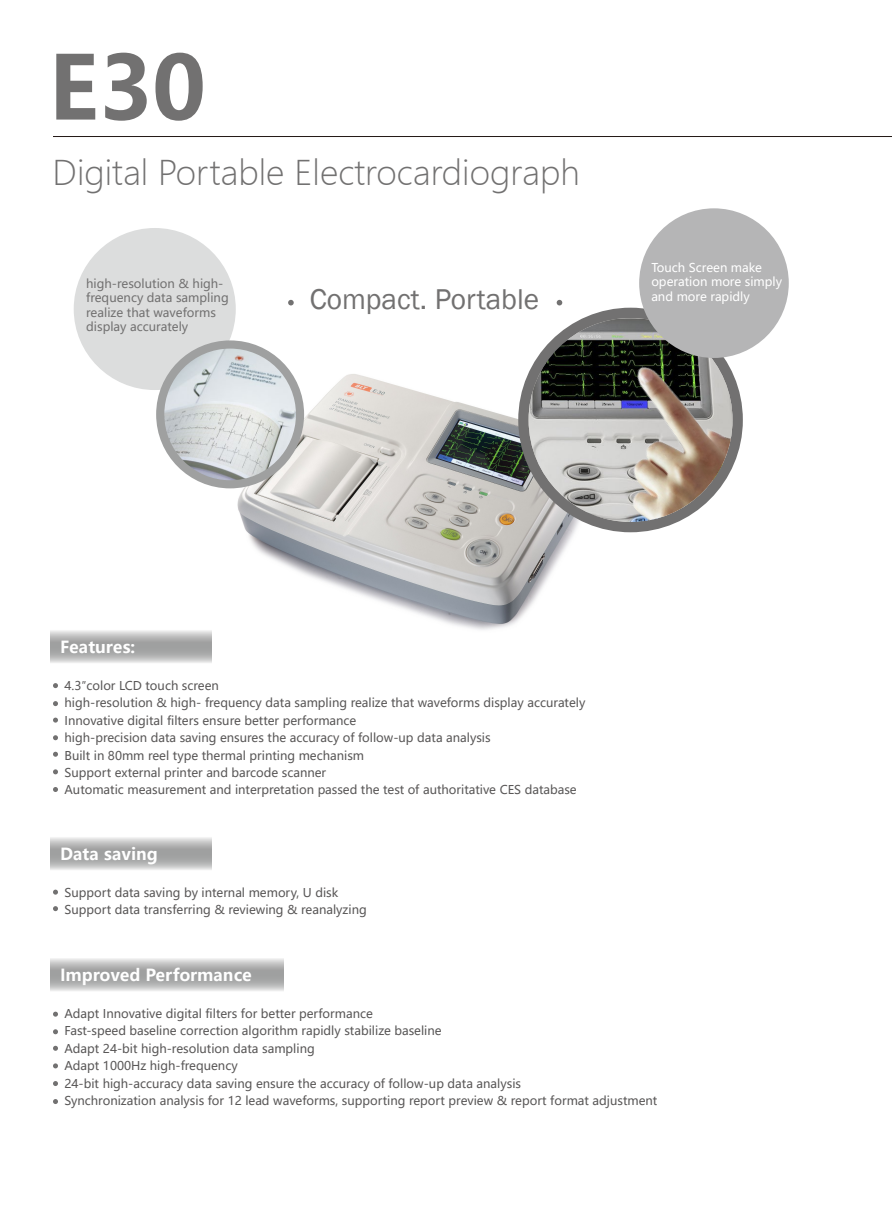
<style>
.page{position:relative;width:892px;height:1212px;background:#fff}
.page>*{position:absolute;margin:0;border:0;box-sizing:border-box;transform-origin:0 0}
.t1{font:700 87px "Microsoft Ya Hei";color:#727171}
.t2{font:300 33.6px "Microsoft Ya Hei";color:#727171}
.t3{font:29.4px "Franklin Gothic";color:#727171}
.t4{font:700 16.5px "Microsoft Ya Hei";color:#fff}
.t5{font:12px/17.4px "Microsoft Ya Hei";color:#595757}
.t6{font:12px/14.4px "Microsoft Ya Hei";color:#727171}
.t7{font:12px/14.4px "Microsoft Ya Hei";color:#fff}
</style>
<div class="page">
<hr style="left:53px;top:136px;width:839px;height:1px;background:#231815">
<svg style="left:50px;top:630px;width:162px;height:14px;background:#c0c0c0"></svg>
<svg style="left:50px;top:644px;width:162px;height:19px;background:#b3b4b4"></svg>
<svg style="left:557px;top:300px;width:5px;height:5px"></svg>
<svg style="left:288px;top:300px;width:6px;height:5px"></svg>
<img style="left:231px;top:352px;width:376px;height:278px">
<img style="left:362px;top:524px;width:10px;height:14px">
<svg style="left:362px;top:504px;width:10px;height:6px"></svg>
<div style="left:518px;top:308px;width:225px;height:224px;background:#727171;border-radius:50%"></div>
<img style="left:528px;top:318px;width:204px;height:204px;border-radius:102px">
<img style="left:568px;top:349px;width:164px;height:172px">
<div style="left:639px;top:208px;width:150px;height:150px;background:#b5b5b6;border-radius:50%"></div>
<svg style="left:50px;top:837px;width:162px;height:14px;background:#c1c1c1"></svg>
<svg style="left:50px;top:851px;width:162px;height:19px;background:#b3b4b4"></svg>
<svg style="left:50px;top:958px;width:233px;height:14px;background:#c1c1c1"></svg>
<svg style="left:50px;top:972px;width:233px;height:19px;background:#b3b4b4"></svg>
<div style="left:74px;top:228px;width:162px;height:162px;background:#dcdddd;border-radius:50%"></div>
<div style="left:156px;top:340px;width:148px;height:148px;background:#9fa0a0;border-radius:50%"></div>
<img style="left:164px;top:349px;width:132px;height:131px;border-radius:66px">
<svg style="left:53px;top:683px;width:5px;height:5px"></svg>
<svg style="left:53px;top:701px;width:5px;height:5px"></svg>
<svg style="left:53px;top:717px;width:5px;height:6px"></svg>
<svg style="left:53px;top:735px;width:5px;height:5px"></svg>
<svg style="left:53px;top:752px;width:5px;height:5px"></svg>
<svg style="left:53px;top:769px;width:5px;height:5px"></svg>
<svg style="left:53px;top:787px;width:5px;height:5px"></svg>
<svg style="left:53px;top:1011px;width:5px;height:6px"></svg>
<svg style="left:53px;top:1029px;width:5px;height:5px"></svg>
<svg style="left:53px;top:1046px;width:5px;height:5px"></svg>
<svg style="left:53px;top:1063px;width:5px;height:5px"></svg>
<svg style="left:53px;top:1081px;width:5px;height:5px"></svg>
<svg style="left:53px;top:1099px;width:5px;height:5px"></svg>
<svg style="left:53px;top:889px;width:5px;height:6px"></svg>
<svg style="left:53px;top:906px;width:5px;height:5px"></svg>
<h1 class="t1" style="left:49px;top:27px;width:159px">E30</h1>
<h2 class="t2" style="left:53px;top:150px;width:529px">Digital Portable Electrocardiograph</h2>
<p class="t6" style="left:86px;top:276px;width:144px">high-resolution &amp; high&shy;frequency data sampling realize that waveforms display accurately</p>
<h3 class="t3" style="left:310px;top:281px;width:231px">Compact. Portable</h3>
<p class="t7" style="left:651px;top:260px;width:132px">Touch Screen make operation more simply and more rapidly</p>
<h3 class="t4" style="left:60px;top:635px;width:77px">Features:</h3>
<p class="t5" style="left:65px;top:676px;width:522px">4.3″color LCD touch screen<br>high-resolution &amp; high- frequency data sampling realize that waveforms display accurately Innovative digital filters ensure better performance<br>high-precision data saving ensures the accuracy of follow-up data analysis<br>Built in 80mm reel type thermal printing mechanism<br>Support external printer and barcode scanner<br>Automatic measurement and interpretation passed the test of authoritative CES database</p>
<h3 class="t4" style="left:60px;top:842px;width:99px">Data saving</h3>
<p class="t5" style="left:65px;top:883px;width:304px">Support data saving by internal memory, U disk<br>Support data transferring &amp; reviewing &amp; reanalyzing</p>
<h3 class="t4" style="left:60px;top:963px;width:193px">Improved Performance</h3>
<p class="t5" style="left:65px;top:1004px;width:594px">Adapt Innovative digital filters for better performance<br>Fast-speed baseline correction algorithm rapidly stabilize baseline<br>Adapt 24-bit high-resolution data sampling<br>Adapt 1000Hz high-frequency<br>24-bit high-accuracy data saving ensure the accuracy of follow-up data analysis<br>Synchronization analysis for 12 lead waveforms, supporting report preview &amp; report format adjustment</p>
</div>
